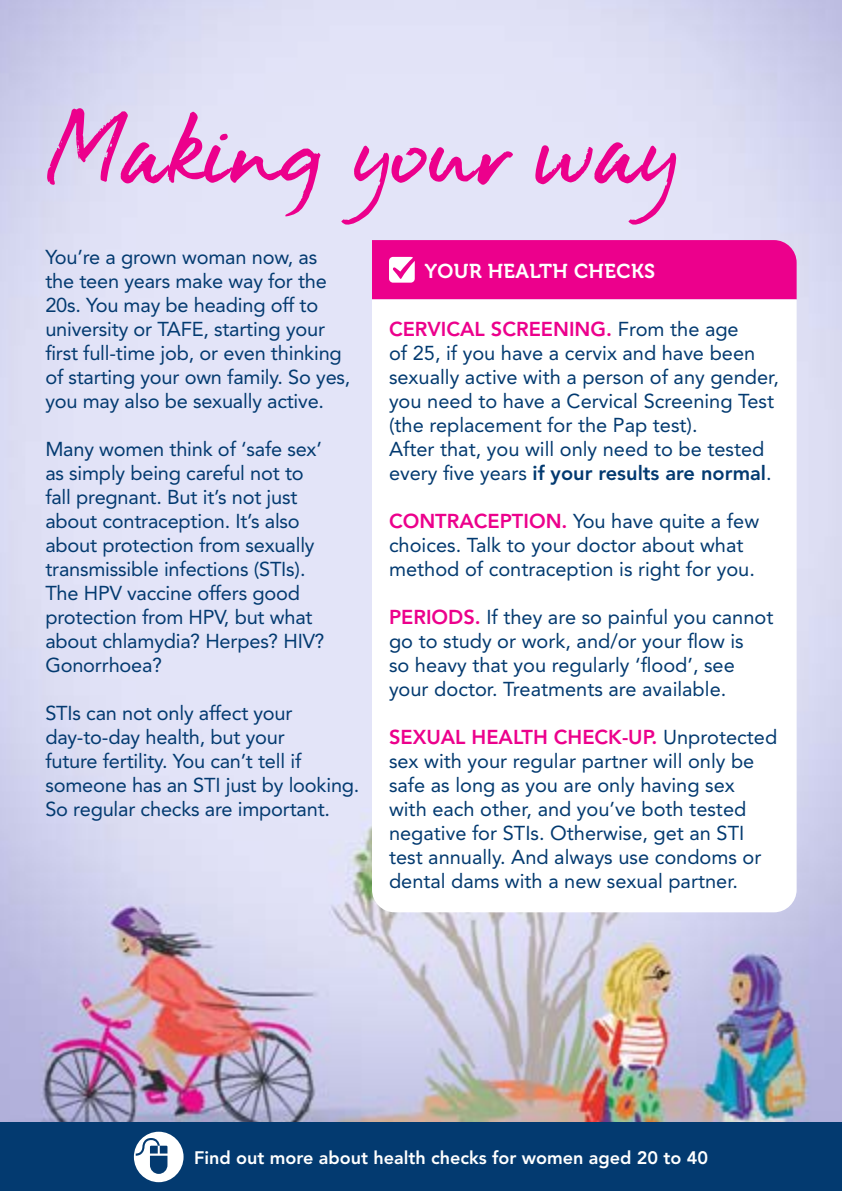
<style>
.page{position:relative;width:842px;height:1191px;background:#fff}
.page>*{position:absolute;margin:0;border:0;box-sizing:border-box;transform-origin:0 0}
.t1{font:20px/24px "Avenir LT Std";letter-spacing:-.01em;color:#033a70}
.t2{font:20px "Museo 700";letter-spacing:.02em;color:#fff}
.t3{font:800 18px "Avenir LT Std";color:#fff}
.s1{font-weight:800;color:#ec008c}
.s2{font-weight:800}
</style>
<div class="page">
<img style="left:0;top:0;width:842px;height:1123px">
<div style="left:372px;top:240px;width:425px;height:59px;background:#ec008c"></div>
<svg style="left:372px;top:299px;width:425px;height:613px"></svg>
<svg style="left:47px;top:108px;width:629px;height:117px;background:#e2c2e7"></svg>
<div style="left:0;top:1123px;width:842px;height:68px;background:#033a70"></div>
<svg style="left:134px;top:1131px;width:50px;height:51px"></svg>
<p class="t1" style="left:45px;top:245px;width:307px">You’re a grown woman now, as the teen years make way for the<br>20s. You may be heading off to university or TAFE, starting your first full-time job, or even thinking of starting your own family. So yes, you may also be sexually active.</p>
<p class="t1" style="left:45px;top:437px;width:280px">Many women think of ‘safe sex’ as simply being careful not to fall pregnant. But it’s not just about contraception. It’s also about protection from sexually transmissible infections (STIs).<br>The HPV vaccine offers good protection from HPV, but what about chlamydia? Herpes? HIV?<br>Gonorrhoea?</p>
<p class="t1" style="left:45px;top:701px;width:316px">STIs can not only affect your day-to-day health, but your<br>future fertility. You can’t tell if someone has an STI just by looking.<br>So regular checks are important.</p>
<p class="t2" style="left:425px;top:260px;width:232px">YOUR HEALTH CHECKS</p>
<p class="t1" style="left:389px;top:317px;width:391px"><span class="s1">CERVICAL SCREENING.</span> From the age<br>of 25, if you have a cervix and have been sexually active with a person of any gender, you need to have a Cervical Screening Test (the replacement for the Pap test).<br>After that, you will only need to be tested every five years <span class="s2">if your results are normal</span>.</p>
<p class="t1" style="left:389px;top:509px;width:372px"><span class="s1">CONTRACEPTION.</span> You have quite a few choices. Talk to your doctor about what method of contraception is right for you.</p>
<p class="t1" style="left:389px;top:605px;width:386px"><span class="s1">PERIODS.</span> If they are so painful you cannot go to study or work, and/or your flow is<br>so heavy that you regularly ‘flood’, see your doctor. Treatments are available.</p>
<p class="t1" style="left:389px;top:725px;width:390px"><span class="s1">SEXUAL HEALTH CHECK-UP.</span> Unprotected sex with your regular partner will only be safe as long as you are only having sex with each other, and you’ve both tested negative for STIs. Otherwise, get an STI test annually. And always use condoms or dental dams with a new sexual partner.</p>
<p class="t3" style="left:194px;top:1147px;width:515px">Find out more about health checks for women aged 20 to 40</p>
</div>
